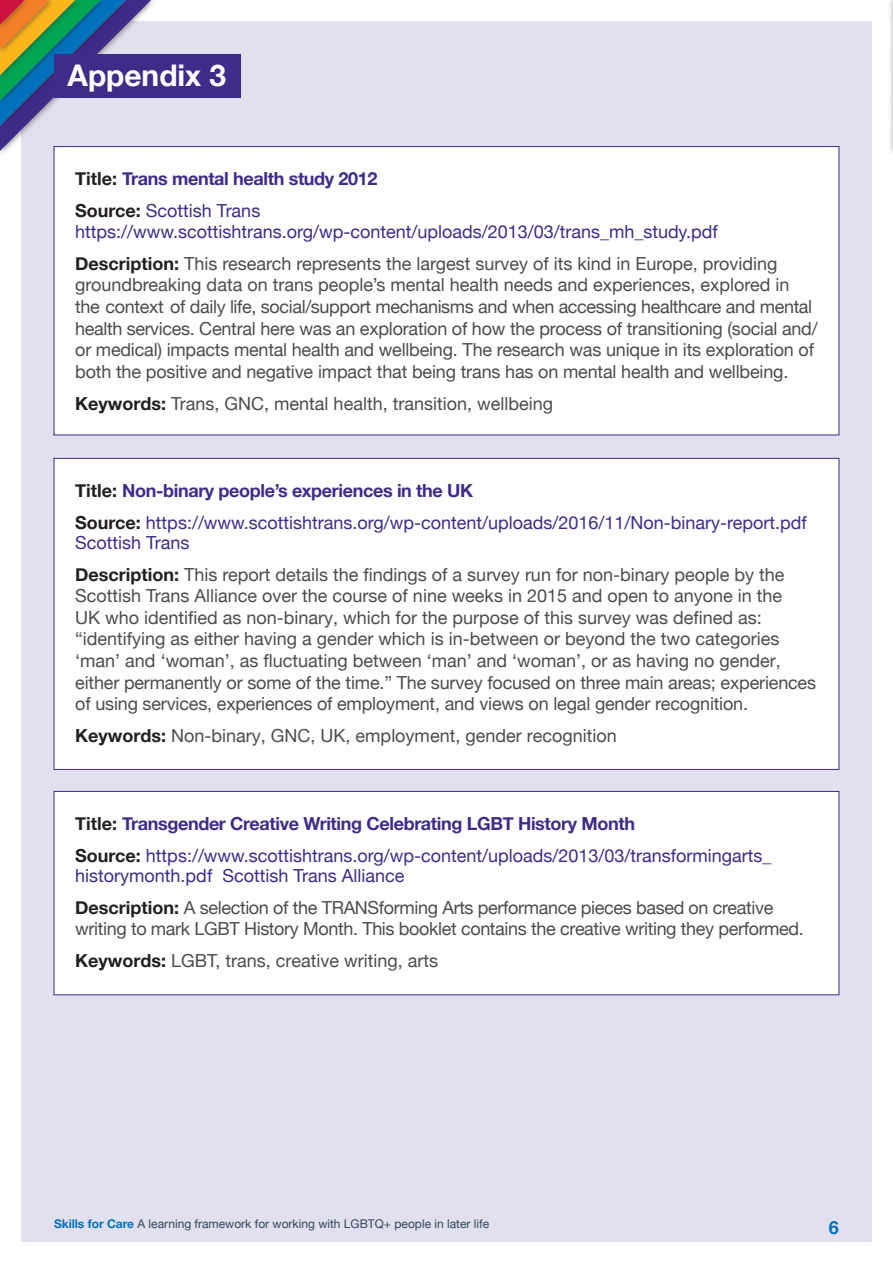
<style>
.page{position:relative;width:893px;height:1263px;background:#fff}
.page>*{position:absolute;margin:0;border:0;box-sizing:border-box;transform-origin:0 0}
.t1{font:700 29.85px "Helvetica Neue";color:#fff}
.t2{font:18px/21.6px "Helvetica Neue";letter-spacing:-.01em;color:#4b4c4d}
.t3{font:18px/32.1px "Helvetica Neue";color:#402b89}
.t4{font:700 18px/32.1px "Helvetica Neue";letter-spacing:-.02em;color:#402b89}
.t5{font:700 18px "Helvetica Neue";color:#0072bc}
.t6{font:12px "Helvetica Neue";color:#2d495c}
.s1{color:#231f20}
.s2{font-weight:400}
.s3{font-weight:700;color:#231f20}
.s4{color:#4b4c4d}
.s5{font-family:"Helvetica Neue LT Std"}
.s6{font-weight:700}
.s7{color:#402b89}
.s8{font-weight:700;color:#0072bc}
</style>
<div class="page">
<div style="left:21px;top:21px;width:851px;height:1221px;background:#e2dfee"></div>
<div style="left:0;top:0;width:157px;height:157px;background:#231f20;opacity:.5"></div>
<svg style="left:0;top:0;width:151px;height:151px"></svg>
<div style="left:888px;top:0;width:5px;height:157px;background:#231f20;opacity:.5"></div>
<div style="left:888px;top:0;width:5px;height:131px;background:#f1f0f0"></div>
<div style="left:888px;top:0;width:5px;height:31px;background:#231f20;opacity:.5"></div>
<svg style="left:892px;top:0;width:1px;height:151px"></svg>
<div style="left:54px;top:54px;width:186px;height:43px;background:#402b89"></div>
<div style="left:54px;top:146px;width:785px;height:289px;background:#fff;border:1px solid #402b89"></div>
<div style="left:54px;top:458px;width:785px;height:312px;background:#fff;border:1px solid #402b89"></div>
<div style="left:54px;top:791px;width:785px;height:204px;background:#fff;border:1px solid #402b89"></div>
<h1 class="t1" style="left:68px;top:52px;width:160px">Appendix 3</h1>
<p class="t4" style="left:75px;top:163px;width:304px"><span class="s1">Title:</span> Trans mental health study 2012<br><span class="s1">Source:</span> <span class="s2">Scottish Trans</span></p>
<p class="t3" style="left:75px;top:217px;width:704px">https://www.scottishtrans.org/wp-content/uploads/2013/03/trans_mh_study.pdf<br><span class="s3">Description:</span> <span class="s4">This research represents the largest survey of its kind in Europe, providing</span></p>
<p class="t2" style="left:75px;top:275px;width:744px">groundbreaking data on trans people’s mental health needs and experiences, explored in the context of daily life, social/support mechanisms and when accessing healthcare and mental health services. Central here was an exploration of how the process of transitioning (social and/ or medical) impacts mental health and wellbeing. The research was unique in its exploration of both the positive and negative impact that being trans has on mental health and wellbeing.</p>
<p class="t2" style="left:75px;top:394px;width:479px"><span class="s3">Keywords:</span> Trans<span class="s5">,</span> GNC<span class="s5">,</span> mental health<span class="s5">,</span> transition<span class="s5">,</span> wellbeing</p>
<p class="t3" style="left:75px;top:475px;width:733px"><span class="s3">Title:</span> <span class="s6">Non-binary people’s experiences in the UK<br></span><span class="s3">Source:</span> https://www.scottishtrans.org/wp-content/uploads/2016/11/Non-binary-report.pdf</p>
<p class="t2" style="left:75px;top:528px;width:711px;line-height:32.1px"><span class="s7">Scottish Trans<br></span><span class="s3">Description:</span> This report details the findings of a survey run for non-binary people by the</p>
<p class="t2" style="left:75px;top:586px;width:742px">Scottish Trans Alliance over the course of nine weeks in 2015 and open to anyone in the<br>UK who identified as non-binary, which for the purpose of this survey was defined as: “identifying as either having a gender which is in-between or beyond the two categories ‘man’ and ‘woman’, as fluctuating between ‘man’ and ‘woman’, or as having no gender, either permanently or some of the time.” The survey focused on three main areas; experiences of using services, experiences of employment, and views on legal gender recognition.</p>
<p class="t2" style="left:75px;top:726px;width:543px"><span class="s3">Keywords:</span> Non-binary<span class="s5">,</span> GNC<span class="s5">,</span> UK<span class="s5">,</span> employment<span class="s5">,</span> gender recognition</p>
<p class="t3" style="left:75px;top:808px;width:698px"><span class="s3">Title:</span> <span class="s6">Transgender Creative Writing Celebrating LGBT History Month<br></span><span class="s3">Source:</span> https://www.scottishtrans.org/wp-content/uploads/2013/03/transformingarts_</p>
<p class="t2" style="left:75px;top:861px;width:700px;line-height:32.1px"><span class="s7">historymonth.pdf Scottish Trans Alliance<br></span><span class="s3">Description:</span> A selection of the TRANSforming Arts performance pieces based on creative</p>
<p class="t2" style="left:75px;top:914px;width:730px;line-height:32.1px">writing to mark LGBT History Month. This booklet contains the creative writing they performed.<br><span class="s3">Keywords:</span> LGBT<span class="s5">,</span> trans<span class="s5">,</span> creative writing<span class="s5">,</span> arts</p>
<p class="t6" style="left:54px;top:1215px;width:437px"><span class="s8">Skills for Care</span> A learning framework for working with LGBTQ+ people in later life</p>
<p class="t5" style="left:829px;top:1213px;width:12px">6</p>
</div>
